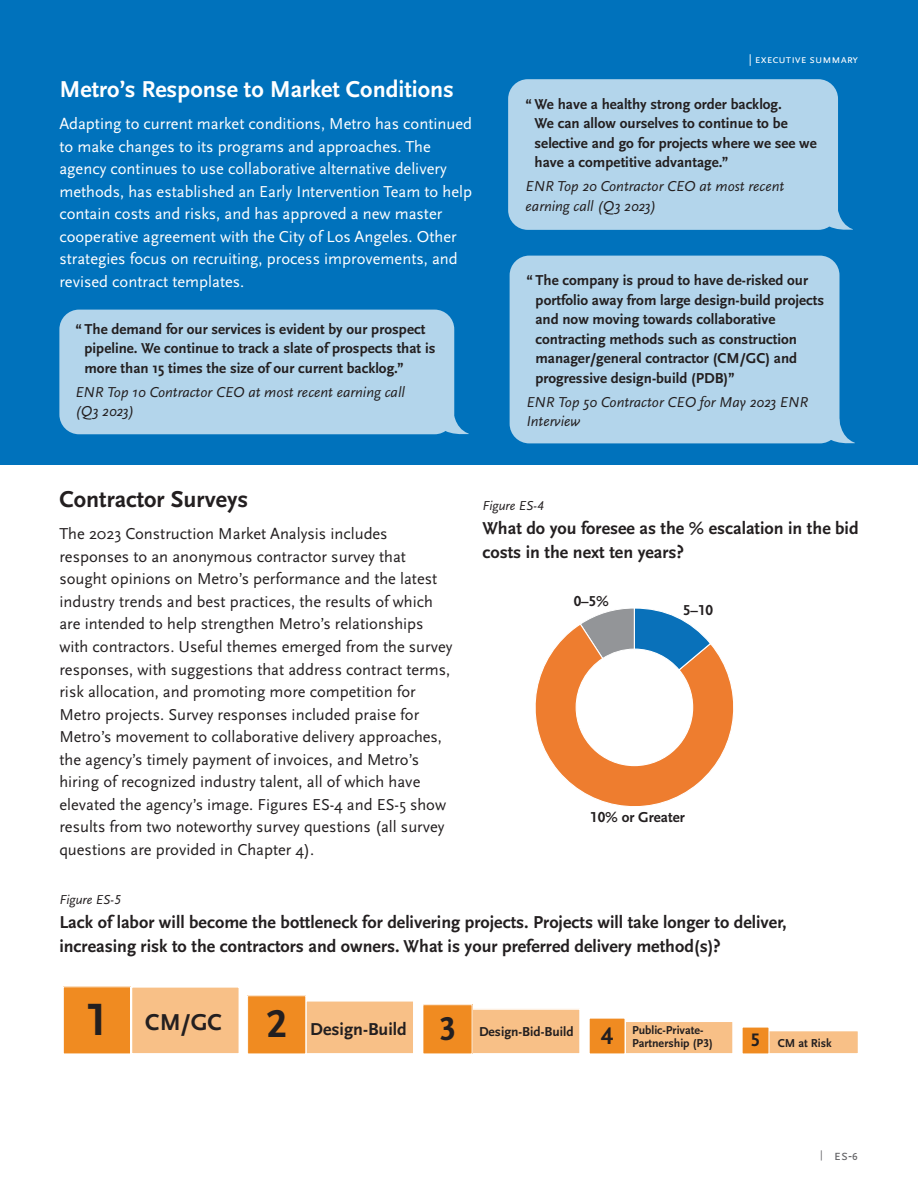
<style>
.page{position:relative;width:918px;height:1188px;background:#fff}
.page>*{position:absolute;margin:0;border:0;box-sizing:border-box;transform-origin:0 0}
.t1{font:700 34.65px "Scala Sans Pro";color:#231f20}
.t2{font:700 25.2px "Scala Sans Pro";color:#231f20}
.Heading_3{font:700 24px "Scala Sans Pro";color:#fff}
.Heading_3-2{font:700 24px "Scala Sans Pro";color:#231f20}
.t3{font:700 18.9px "Scala Sans Pro";color:#231f20}
.t4{font:700 18px/24px "Scala Sans Pro";color:#231f20}
.Body{font:16.5px/22.5px "Scala Sans Pro";color:#231f20}
.Body-2{font:16.5px/22.5px "Scala Sans Pro";color:#fff}
.Pull_Quote_Style_2{font:700 15px/19.5px "Scala Sans Pro";color:#231f20}
.Comment_From{font:italic 15px/19.5px "Scala Sans Pro";color:#231f20}
.t5{font:15px "Scala Sans Pro";color:#636366}
.t6{font:italic 13.5px "Scala Sans Pro";color:#231f20}
.t7{font:700 13.5px "Scala Sans Pro";color:#231f20}
.t8{font:700 12px/13.5px "Scala Sans Pro";color:#231f20}
.t9{font:12px "Scala Sans Pro";color:#fff}
.s1{font-size:47.25px}
.s2{font-size:40.95px}
.s3{font-size:10.5px}
</style>
<div class="page">
<div style="left:0;top:0;width:918px;height:464px;background:#0072bc"></div>
<div style="left:61px;top:311px;width:392px;height:122px;background:#b3d5eb;border-radius:18px"></div>
<div style="left:59px;top:310px;width:395px;height:124px;border:3px solid #b3d5eb;border-radius:18px"></div>
<svg style="left:437px;top:410px;width:32px;height:24px"></svg>
<div style="left:510px;top:81px;width:327px;height:147px;background:#b3d5eb;border-radius:18px"></div>
<div style="left:508px;top:79px;width:330px;height:151px;border:3px solid #b3d5eb;border-radius:18px"></div>
<svg style="left:821px;top:205px;width:32px;height:25px"></svg>
<div style="left:511px;top:257px;width:327px;height:185px;background:#b3d5eb;border-radius:18px"></div>
<div style="left:510px;top:256px;width:330px;height:187px;border:3px solid #b3d5eb;border-radius:18px"></div>
<svg style="left:823px;top:419px;width:32px;height:24px"></svg>
<svg style="left:535px;top:608px;width:199px;height:198px"></svg>
<div style="left:132px;top:987px;width:107px;height:67px;background:#f8c087"></div>
<div style="left:306px;top:1001px;width:108px;height:53px;background:#f8c087"></div>
<div style="left:305px;top:1000px;width:110px;height:55px;border:2px solid #fff"></div>
<div style="left:472px;top:1009px;width:108px;height:45px;background:#f8c087"></div>
<div style="left:471px;top:1008px;width:110px;height:47px;border:2px solid #fff"></div>
<div style="left:625px;top:1021px;width:108px;height:33px;background:#f8c087"></div>
<div style="left:624px;top:1020px;width:110px;height:35px;border:2px solid #fff"></div>
<div style="left:765px;top:1030px;width:94px;height:24px;background:#f8c087"></div>
<div style="left:764px;top:1030px;width:95px;height:25px;border:2px solid #fff"></div>
<div style="left:63px;top:987px;width:67px;height:67px;background:#f08b21"></div>
<div style="left:63px;top:986px;width:68px;height:68px;border:1px solid #fff"></div>
<div style="left:248px;top:996px;width:58px;height:58px;background:#f08b21"></div>
<div style="left:247px;top:995px;width:59px;height:59px;border:1px solid #fff"></div>
<div style="left:423px;top:1005px;width:49px;height:49px;background:#f08b21"></div>
<div style="left:589px;top:1018px;width:36px;height:36px;background:#f08b21"></div>
<div style="left:742px;top:1027px;width:27px;height:27px;background:#f08b21"></div>
<p class="Heading_3" style="left:59px;top:75px;width:396px">Metro’s Response to Market Conditions</p>
<p class="Body-2" style="left:59px;top:113px;width:414px">Adapting to current market conditions, Metro has continued to make changes to its programs and approaches. The agency continues to use collaborative alternative delivery methods, has established an Early Intervention Team to help contain costs and risks, and has approved a new master cooperative agreement with the City of Los Angeles. Other strategies focus on recruiting, process improvements, and revised contract templates.</p>
<p class="Pull_Quote_Style_2" style="left:84px;top:319px;width:352px;text-indent:-9px">“ The demand for our services is evident by our prospect pipeline. We continue to track a slate of prospects that is more than 15 times the size of our current backlog.”</p>
<p class="Comment_From" style="left:75px;top:382px;width:331px">ENR Top 10 Contractor CEO at most recent earning call (Q3 2023)</p>
<p class="t9" style="left:749px;top:52px;width:111px">| executive summary</p>
<p class="Pull_Quote_Style_2" style="left:535px;top:94px;width:284px;text-indent:-9px">“ We have a healthy strong order backlog.<br>We can allow ourselves to continue to be selective and go for projects where we see we have a competitive advantage.”</p>
<p class="Comment_From" style="left:526px;top:177px;width:260px">ENR Top 20 Contractor CEO at most recent earning call (Q3 2023)</p>
<p class="Pull_Quote_Style_2" style="left:535px;top:271px;width:290px;text-indent:-9px">“ The company is proud to have de-risked our portfolio away from large design-build projects and now moving towards collaborative contracting methods such as construction manager/general contractor (CM/GC) and progressive design-build (PDB)”</p>
<p class="Comment_From" style="left:526px;top:392px;width:283px">ENR Top 50 Contractor CEO for May 2023 ENR<br>Interview</p>
<p class="Heading_3-2" style="left:59px;top:486px;width:190px">Contractor Surveys</p>
<p class="Body" style="left:59px;top:523px;width:395px">The 2023 Construction Market Analysis includes responses to an anonymous contractor survey that sought opinions on Metro’s performance and the latest industry trends and best practices, the results of which are intended to help strengthen Metro’s relationships with contractors. Useful themes emerged from the survey responses, with suggestions that address contract terms, risk allocation, and promoting more competition for Metro projects. Survey responses included praise for Metro’s movement to collaborative delivery approaches, the agency’s timely payment of invoices, and Metro’s hiring of recognized industry talent, all of which have elevated the agency’s image. Figures ES-4 and ES-5 show results from two noteworthy survey questions (all survey questions are provided in Chapter 4).</p>
<p class="t6" style="left:482px;top:498px;width:63px">Figure ES-4</p>
<p class="t4" style="left:482px;top:516px;width:378px">What do you foresee as the % escalation in the bid costs in the next ten years?</p>
<p class="Pull_Quote_Style_2" style="left:574px;top:591px;width:37px">0–5%</p>
<p class="Pull_Quote_Style_2" style="left:683px;top:600px;width:31px">5–10</p>
<p class="Pull_Quote_Style_2" style="left:590px;top:808px;width:96px">10% or Greater</p>
<p class="t6" style="left:59px;top:892px;width:63px">Figure ES-5</p>
<p class="t4" style="left:59px;top:911px;width:729px">Lack of labor will become the bottleneck for delivering projects. Projects will take longer to deliver, increasing risk to the contractors and owners. What is your preferred delivery method(s)?</p>
<p class="Heading_3-2" style="left:85px;top:1009px;width:203px"><span class="s1">1</span> CM/GC <span class="s2">2</span></p>
<p class="t1" style="left:439px;top:1009px;width:19px">3</p>
<p class="t2" style="left:601px;top:1021px;width:14px">14</p>
<p class="t3" style="left:751px;top:1029px;width:11px">5</p>
<p class="t4" style="left:310px;top:1018px;width:98px">Design-Build</p>
<p class="t7" style="left:479px;top:1023px;width:96px">Design-Bid-Build</p>
<p class="t8" style="left:632px;top:1023px;width:82px">Public-Private-<br>Partnership (P3)</p>
<p class="t8" style="left:778px;top:1036px;width:56px">CM at Risk</p>
<p class="t5" style="left:820px;top:1146px;width:39px"><span class="s3">|</span> es-6</p>
</div>
